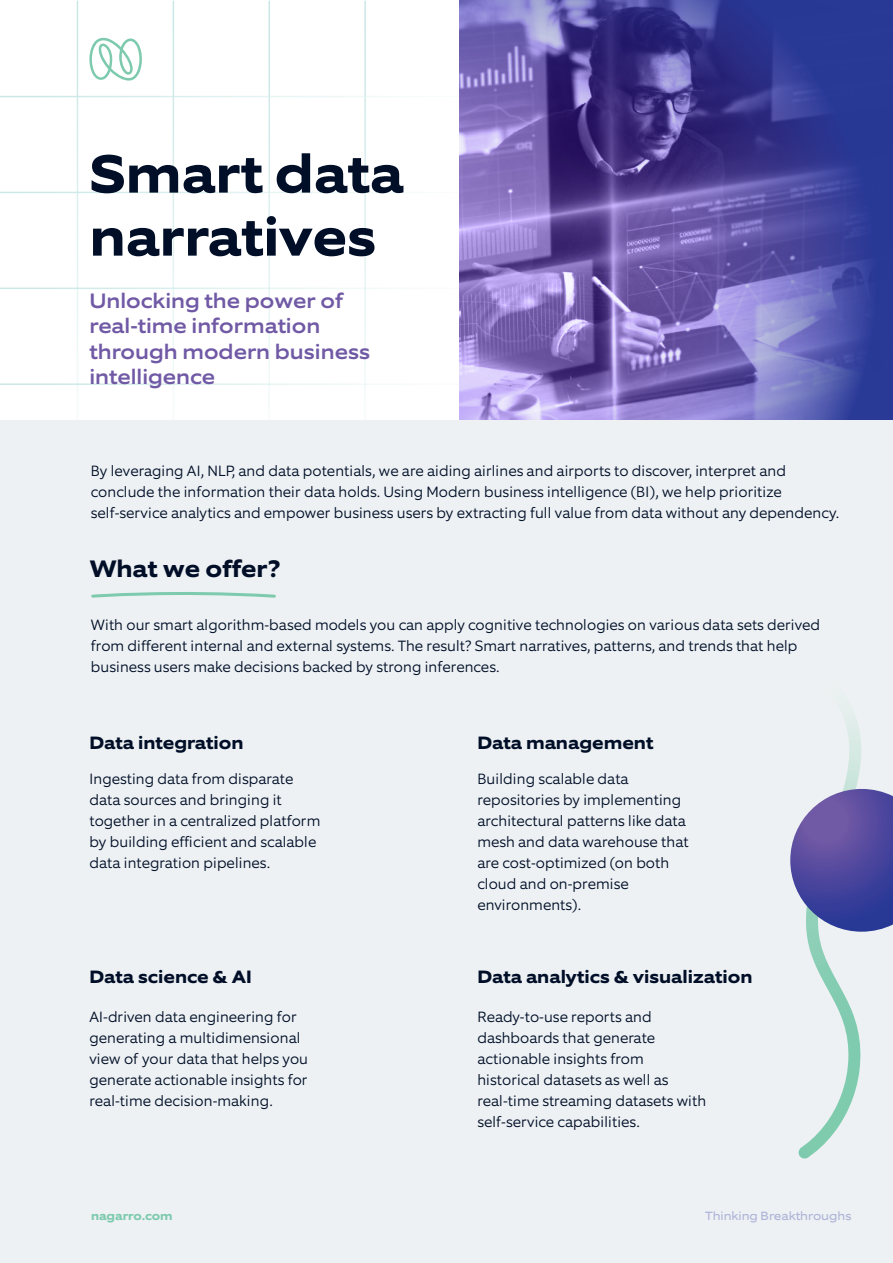
<style>
.page{position:relative;width:893px;height:1263px;background:#fff}
.page>*{position:absolute;margin:0;border:0;box-sizing:border-box;transform-origin:0 0}
.t1{font:700 54px/63px "Equip Extended";color:#000e27}
.t2{font:700 24px "Equip Extended";color:#000e27}
.t3{font:500 21px/25.2px "Equip Extended";color:#7059a5}
.t4{font:700 18px "Equip Extended";color:#000e27}
.t5{font:300 15px/21px "Equip";color:#000e27}
.t6{font:12px "Equip Extended";color:#aeb3d9}
.t7{font:700 12px "Equip Extended";color:#7dcaae}
</style>
<div class="page">
<svg style="left:460px;top:0;width:433px;height:421px;background:#6259a8"></svg>
<div style="left:0;top:421px;width:893px;height:842px;background:#edf1f3"></div>
<svg style="left:91px;top:592px;width:185px;height:6px"></svg>
<svg style="left:790px;top:717px;width:103px;height:442px"></svg>
<svg style="left:89px;top:37px;width:53px;height:44px"></svg>
<h1 class="t1" style="left:89px;top:143px;width:316px">Smart data narratives</h1>
<h3 class="t3" style="left:89px;top:289px;width:282px">Unlocking the power of real-time information through modern business intelligence</h3>
<p class="t5" style="left:91px;top:460px;width:750px">By leveraging AI, NLP, and data potentials, we are aiding airlines and airports to discover, interpret and conclude the information their data holds. Using Modern business intelligence (BI), we help prioritize self-service analytics and empower business users by extracting full value from data without any dependency.</p>
<h2 class="t2" style="left:89px;top:553px;width:193px">What we offer?</h2>
<p class="t5" style="left:91px;top:614px;width:731px">With our smart algorithm-based models you can apply cognitive technologies on various data sets derived from different internal and external systems. The result? Smart narratives, patterns, and trends that help business users make decisions backed by strong inferences.</p>
<p class="t4" style="left:89px;top:731px;width:156px">Data integration</p>
<p class="t5" style="left:89px;top:768px;width:232px">Ingesting data from disparate data sources and bringing it together in a centralized platform by building efficient and scalable data integration pipelines.</p>
<p class="t4" style="left:89px;top:965px;width:164px">Data science &amp; AI</p>
<p class="t5" style="left:89px;top:1006px;width:220px">AI-driven data engineering for generating a multidimensional view of your data that helps you generate actionable insights for real-time decision-making.</p>
<p class="t4" style="left:477px;top:731px;width:178px">Data management</p>
<p class="t5" style="left:477px;top:768px;width:213px">Building scalable data repositories by implementing architectural patterns like data mesh and data warehouse that are cost-optimized (on both cloud and on-premise environments).</p>
<p class="t4" style="left:477px;top:965px;width:277px">Data analytics &amp; visualization</p>
<p class="t5" style="left:477px;top:1006px;width:230px">Ready-to-use reports and dashboards that generate actionable insights from historical datasets as well as real-time streaming datasets with self-service capabilities.</p>
<p class="t7" style="left:91px;top:1208px;width:83px">nagarro.com</p>
<p class="t6" style="left:705px;top:1208px;width:148px">Thinking Breakthroughs</p>
</div>
